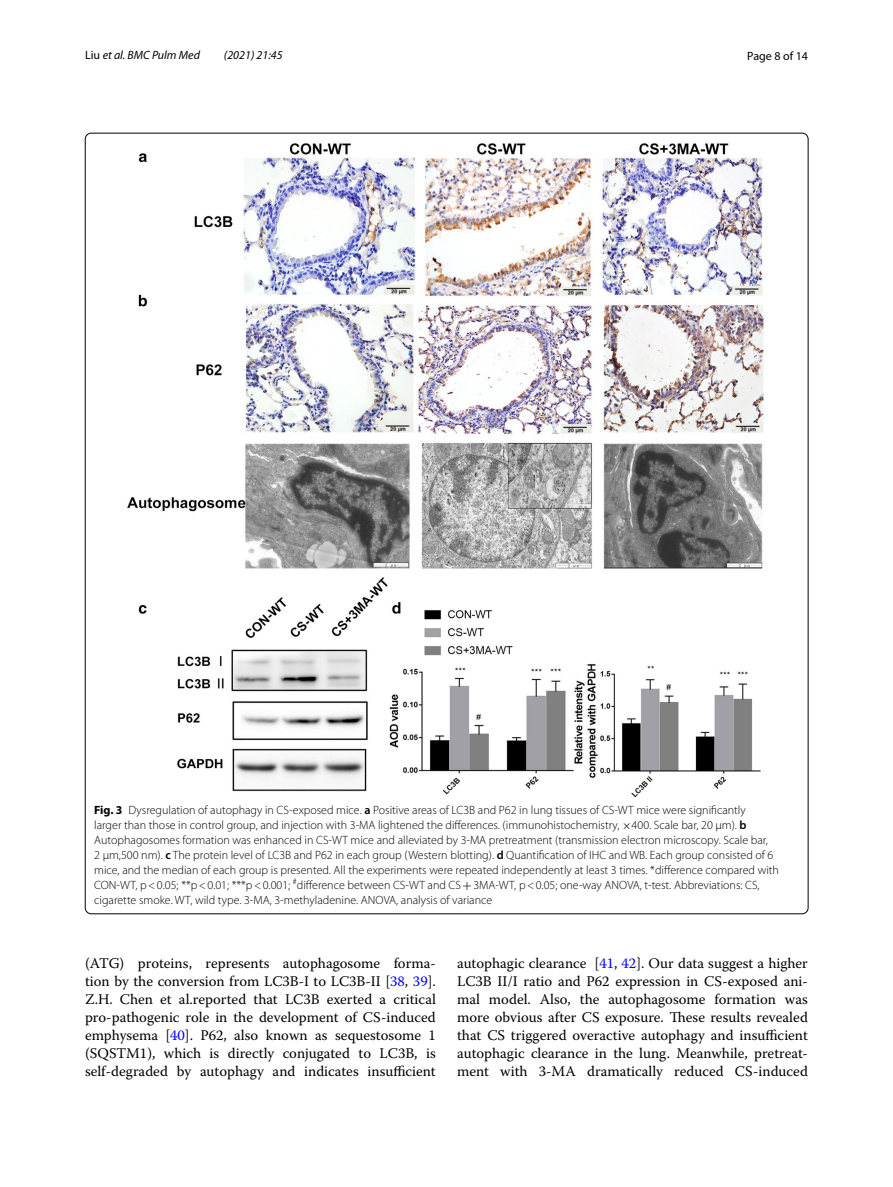
<style>
.page{position:relative;width:893px;height:1187px;background:#fff}
.page>*{position:absolute;margin:0;border:0;box-sizing:border-box;transform-origin:0 0}
.t1{font:14.7px/18px "Warnock Pro";color:#000;text-align:justify}
.t2{font:300 12px/15px "Myriad Pro";color:#000}
.t3{font:italic 12px "Myriad Pro";color:#000}
.t4{font:12px "Myriad Pro";color:#000}
.s1{font-style:normal}
.s2{font-weight:700}
.s3{font-weight:600}
.s4{font-family:"MTSY";font-weight:400}
.s5{color:#00f}
</style>
<div class="page">
<img style="left:128px;top:143px;width:636px;height:655px">
<p class="t3" style="left:85px;top:48px;width:116px"><span class="s1">Liu</span> et al. BMC Pulm Med</p>
<p class="t3" style="left:224px;top:48px;width:60px">(2021) 21:45</p>
<p class="t4" style="left:747px;top:48px;width:62px">Page 8 of 14</p>
<p class="t2" style="left:94px;top:802px;width:686px"><span class="s2">Fig. 3</span> Dysregulation of autophagy in CS-exposed mice. <span class="s3">a</span> Positive areas of LC3B and P62 in lung tissues of CS-WT mice were significantly<br>larger than those in control group, and injection with 3-MA lightened the differences. (immunohistochemistry, <span class="s4">×</span>400. Scale bar, 20 μm). <span class="s3">b </span>Autophagosomes formation was enhanced in CS-WT mice and alleviated by 3-MA pretreatment (transmission electron microscopy. Scale bar,<br>2 μm,500 nm). <span class="s3">c</span> The protein level of LC3B and P62 in each group (Western blotting). <span class="s3">d</span> Quantification of IHC and WB. Each group consisted of 6 mice, and the median of each group is presented. All the experiments were repeated independently at least 3 times. *difference compared with CON-WT, p&lt;0.05; **p&lt;0.01; ***p&lt;0.001; <sup>#</sup>difference between CS-WT and CS<span class="s4">+</span>3MA-WT, p&lt;0.05; one-way ANOVA, t-test. Abbreviations: CS, cigarette smoke. WT, wild type. 3-MA, 3-methyladenine. ANOVA, analysis of variance</p>
<p class="t1" style="left:85px;top:954px;width:352px">(ATG) proteins, represents autophagosome forma&shy;tion by the conversion from LC3B-I to LC3B-II [<span class="s5">38</span>, <span class="s5">39</span>].<br>Z.H. Chen et al.reported that LC3B exerted a critical pro-pathogenic role in the development of CS-induced emphysema [<span class="s5">40</span>]. P62, also known as sequestosome 1 (SQSTM1), which is directly conjugated to LC3B, is self-degraded by autophagy and indicates insufficient</p>
<p class="t1" style="left:457px;top:954px;width:352px">autophagic clearance [<span class="s5">41</span>, <span class="s5">42</span>]. Our data suggest a higher LC3B II/I ratio and P62 expression in CS-exposed ani&shy;mal model. Also, the autophagosome formation was more obvious after CS exposure. These results revealed that CS triggered overactive autophagy and insufficient autophagic clearance in the lung. Meanwhile, pretreat&shy;ment with 3-MA dramatically reduced CS-induced</p>
</div>
